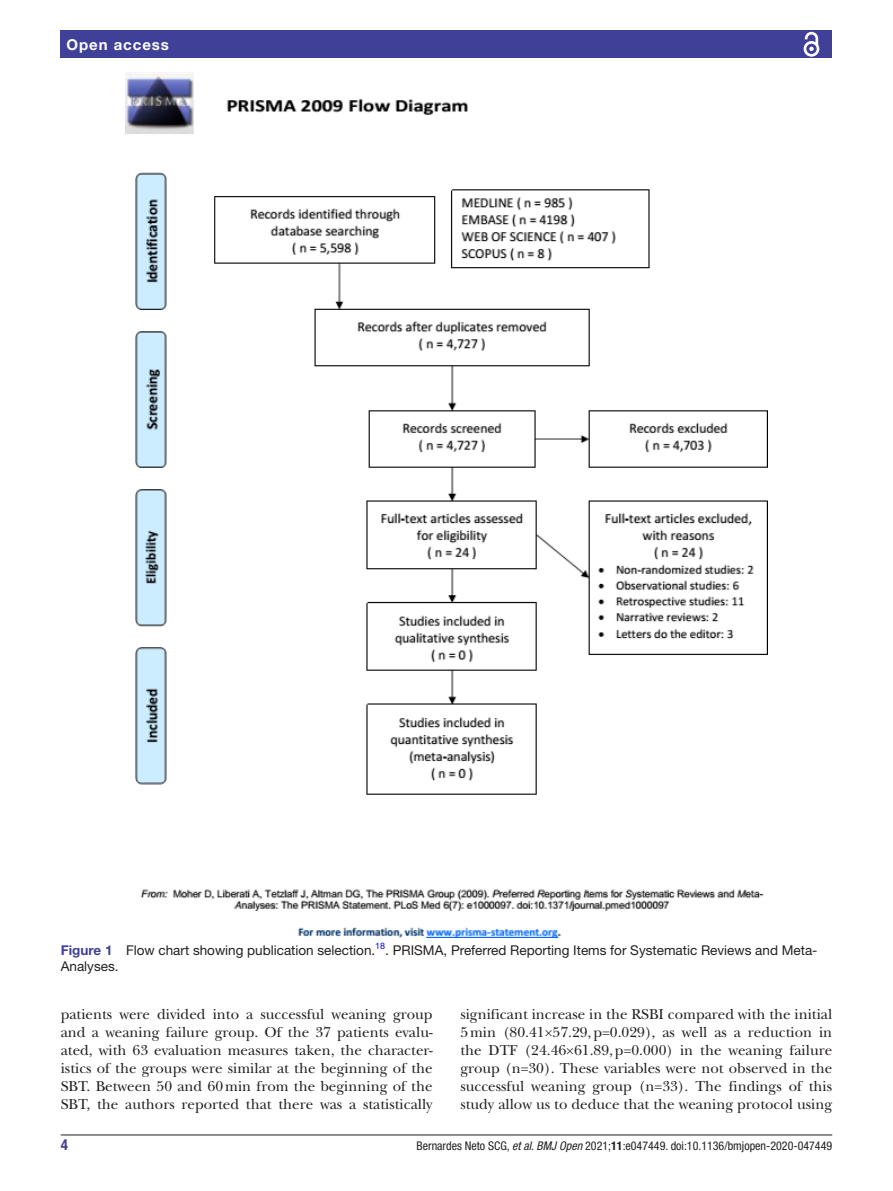
<style>
.page{position:relative;width:893px;height:1191px;background:#fff}
.page>*{position:absolute;margin:0;border:0;box-sizing:border-box;transform-origin:0 0}
.t1{font:15px/18px "New Baskerville";color:#231f20;text-align:justify}
.t2{font:700 15px "Helvetica Neue LT Std";letter-spacing:.065em;color:#fff}
.t3{font:700 condensed 15px "Helvetica Neue LT Std";color:#414099}
.t4{font:13.5px "Helvetica Neue LT Std";color:#231f20}
.t5{font:condensed 12px "Helvetica Neue LT Std";color:#231f20}
.t6{font:9px "Helvetica Neue LT Std";color:#00f}
.s1{font-weight:700;color:#414099}
.s2{font-style:italic}
.s3{font-weight:700}
</style>
<div class="page">
<hr style="left:61px;top:1134px;width:771px;height:1px;background:#231f20">
<div style="left:61px;top:31px;width:771px;height:27px;background:#414099"></div>
<svg style="left:803px;top:31px;width:17px;height:26px"></svg>
<img style="left:126px;top:73px;width:641px;height:864px">
<p class="t2" style="left:66px;top:35px;width:104px">Open access</p>
<p class="t4" style="left:61px;top:942px;width:316px"><span class="s1">Figure 1</span> Flow chart showing publication selection.</p>
<p class="t6" style="left:375px;top:940px;width:11px">18</p>
<p class="t4" style="left:385px;top:942px;width:434px">. PRISMA, Preferred Reporting Items for Systematic Reviews and Meta-</p>
<p class="t4" style="left:61px;top:958px;width:59px">Analyses.</p>
<p class="t1" style="left:61px;top:1005px;width:373px">patients were divided into a successful weaning group and a weaning failure group. Of the 37 patients evalu&shy;ated, with 63 evaluation measures taken, the character&shy;istics of the groups were similar at the beginning of the SBT. Between 50 and 60min from the beginning of the SBT, the authors reported that there was a statistically</p>
<p class="t1" style="left:460px;top:1005px;width:373px">significant increase in the RSBI compared with the initial 5min (80.41×57.29,p=0.029), as well as a reduction in the DTF (24.46×61.89,p=0.000) in the weaning failure group (n=30). These variables were not observed in the successful weaning group (n=33). The findings of this study allow us to deduce that the weaning protocol using</p>
<p class="t3" style="left:61px;top:1135px;width:9px">4</p>
<p class="t5" style="left:417px;top:1138px;width:417px">Bernardes Neto SCG, <span class="s2">et al</span>. <span class="s2">BMJ Open</span> 2021;<span class="s3">11</span>:e047449. doi:10.1136/bmjopen-2020-047449</p>
</div>
